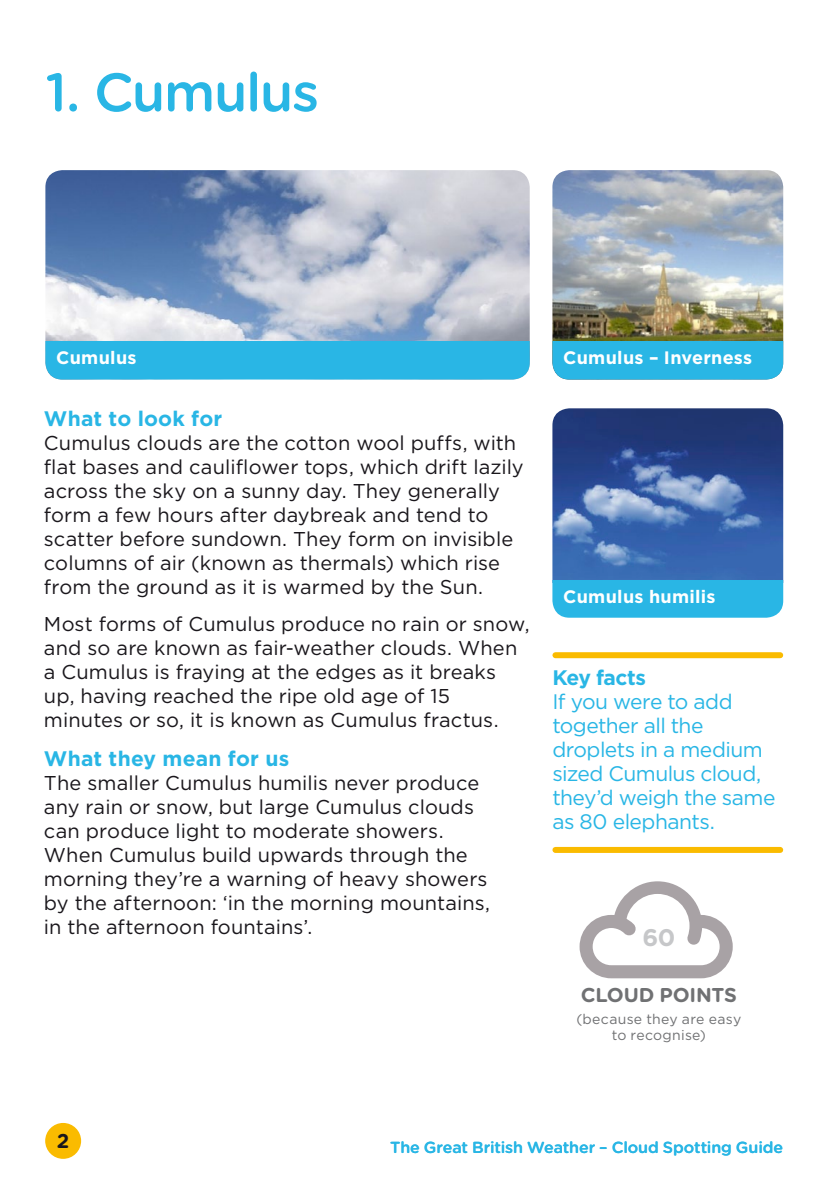
<style>
.page{position:relative;width:840px;height:1191px;background:#fff}
.page>*{position:absolute;margin:0;border:0;box-sizing:border-box;transform-origin:0 0}
.t1{font:500 54px "Gotham Rounded";color:#29b6e5}
.t2{font:700 24px "Gotham Rounded";color:#c6c7c9}
.t3{font:21px/24px "Gotham";letter-spacing:-.025em;color:#29b6e5}
.t4{font:700 21px "Gotham";letter-spacing:.005em;color:#29b6e5}
.t5{font:700 21px "Gotham";letter-spacing:-.025em;color:#29b6e5}
.t6{font:20px/24px "Gotham";letter-spacing:.005em;color:#1a171c}
.t7{font:700 20px "Gotham Rounded";letter-spacing:-.01em;color:#707173}
.t8{font:700 20px "Gotham Rounded";color:#1a171c}
.t9{font:700 18px "Gotham";letter-spacing:.015em;color:#fff}
.t10{font:500 16px "Gotham Rounded";letter-spacing:-.01em;color:#29b6e5}
.t11{font:14px/16px "Gotham";letter-spacing:.02em;color:#707173;text-align:center}
</style>
<div class="page">
<div style="left:45px;top:1123px;width:36px;height:35px;background:#fabb00;border-radius:50%"></div>
<img style="left:45px;top:170px;width:484px;height:171px">
<img style="left:552px;top:170px;width:230px;height:171px">
<img style="left:552px;top:408px;width:230px;height:171px">
<svg style="left:579px;top:881px;width:153px;height:97px"></svg>
<div style="left:555px;top:652px;width:224px;height:6px;background:#fabb00"></div>
<div style="left:555px;top:847px;width:224px;height:6px;background:#fabb00"></div>
<div style="left:552px;top:341px;width:230px;height:38px;background:#29b6e5"></div>
<div style="left:552px;top:579px;width:230px;height:38px;background:#29b6e5"></div>
<div style="left:45px;top:341px;width:484px;height:38px;background:#29b6e5"></div>
<h1 class="t1" style="left:45px;top:54px;width:275px">1. Cumulus</h1>
<p class="t9" style="left:56px;top:347px;width:82px">Cumulus</p>
<p class="t9" style="left:563px;top:347px;width:190px">Cumulus – Inverness</p>
<p class="t4" style="left:44px;top:406px;width:180px">What to look for</p>
<p class="t6" style="left:44px;top:430px;width:481px">Cumulus clouds are the cotton wool puffs, with flat bases and cauliflower tops, which drift lazily across the sky on a sunny day. They generally form a few hours after daybreak and tend to scatter before sundown. They form on invisible columns of air (known as thermals) which rise from the ground as it is warmed by the Sun.</p>
<p class="t6" style="left:44px;top:611px;width:487px">Most forms of Cumulus produce no rain or snow, and so are known as fair-weather clouds. When a Cumulus is fraying at the edges as it breaks up, having reached the ripe old age of 15 minutes or so, it is known as Cumulus fractus.</p>
<p class="t4" style="left:44px;top:746px;width:247px">What they mean for us</p>
<p class="t6" style="left:44px;top:770px;width:447px">The smaller Cumulus humilis never produce any rain or snow, but large Cumulus clouds can produce light to moderate showers.<br>When Cumulus build upwards through the morning they’re a warning of heavy showers by the afternoon: ‘in the morning mountains, in the afternoon fountains’.</p>
<p class="t9" style="left:563px;top:586px;width:154px">Cumulus humilis</p>
<p class="t5" style="left:552px;top:665px;width:95px">Key facts</p>
<p class="t3" style="left:552px;top:689px;width:224px">If you were to add together all the droplets in a medium sized Cumulus cloud, they’d weigh the same as 80 elephants.</p>
<p class="t2" style="left:642px;top:919px;width:34px">60</p>
<p class="t7" style="left:580px;top:980px;width:157px">CLOUD POINTS</p>
<p class="t11" style="left:576px;top:1010px;width:166px">(because they are easy to recognise)</p>
<p class="t8" style="left:57px;top:1126px;width:14px">2</p>
<p class="t10" style="left:390px;top:1135px;width:394px">The Great British Weather – Cloud Spotting Guide</p>
</div>
